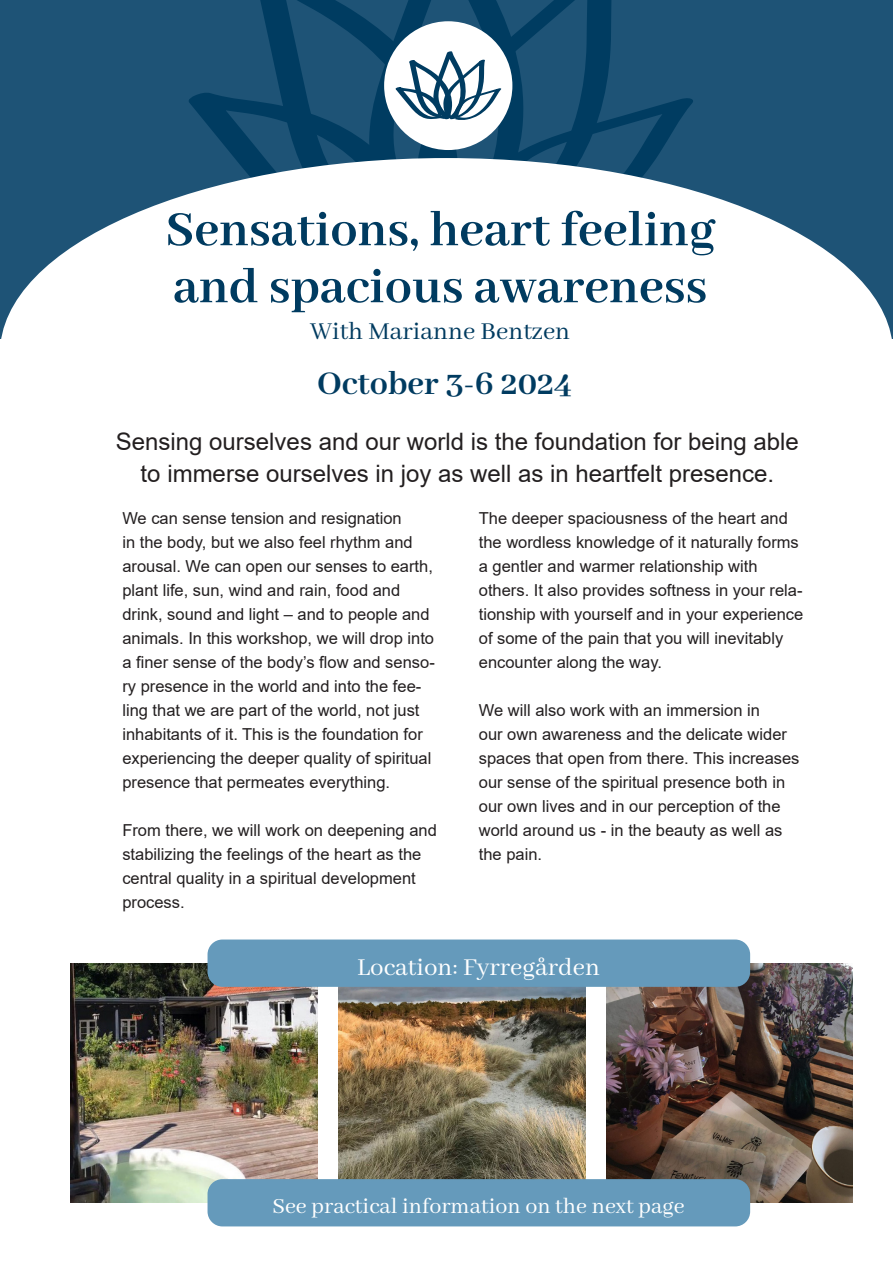
<style>
.page{position:relative;width:893px;height:1263px;background:#fff}
.page>*{position:absolute;margin:0;border:0;box-sizing:border-box;transform-origin:0 0}
.t1{font:700 54px "Abhaya Libre";color:#003b60}
.t2{font:700 36px "Abhaya Libre";color:#003b60}
.t3{font:27px "Abhaya Libre";color:#fff}
.t4{font:27px "Abhaya Libre";color:#003b60}
.t5{font:24px/32.4px "Arial";color:#231f20;text-align:center}
.t6{font:24px "Abhaya Libre";color:#fff}
.t7{font:16.5px/24px "Arial";color:#231f20}
</style>
<div class="page">
<div style="left:0;top:0;width:893px;height:339px;background:#1e5376"></div>
<div style="left:0;top:158px;width:893px;height:391px;background:#fff;border-radius:50%"></div>
<img style="left:71px;top:963px;width:246px;height:240px">
<img style="left:338px;top:987px;width:247px;height:192px">
<img style="left:606px;top:963px;width:247px;height:240px">
<div style="left:208px;top:939px;width:542px;height:48px;background:#659abb;border-radius:15px"></div>
<div style="left:208px;top:1179px;width:542px;height:47px;background:#659abb;border-radius:15px"></div>
<svg style="left:187px;top:0;width:507px;height:195px"></svg>
<p class="t1" style="left:165px;top:200px;width:551px">Sensations, heart feeling</p>
<p class="t1" style="left:173px;top:257px;width:536px">and spacious awareness</p>
<p class="t4" style="left:310px;top:317px;width:262px">With Marianne Bentzen</p>
<p class="t2" style="left:317px;top:364px;width:257px">October 3-6 2024</p>
<p class="t5" style="left:116px;top:425px;width:685px">Sensing ourselves and our world is the foundation for being able to immerse ourselves in joy as well as in heartfelt presence.</p>
<p class="t7" style="left:122px;top:506px;width:314px">We can sense tension and resignation<br>in the body, but we also feel rhythm and arousal. We can open our senses to earth, plant life, sun, wind and rain, food and drink, sound and light – and to people and animals. In this workshop, we will drop into a finer sense of the body’s flow and senso&shy;ry presence in the world and into the fee&shy;ling that we are part of the world, not just inhabitants of it. This is the foundation for experiencing the deeper quality of spiritual presence that permeates everything.</p>
<p class="t7" style="left:122px;top:818px;width:316px">From there, we will work on deepening and stabilizing the feelings of the heart as the central quality in a spiritual development process.</p>
<p class="t7" style="left:479px;top:506px;width:326px">The deeper spaciousness of the heart and the wordless knowledge of it naturally forms a gentler and warmer relationship with others. It also provides softness in your rela&shy;tionship with yourself and in your experience of some of the pain that you will inevitably encounter along the way.</p>
<p class="t7" style="left:479px;top:698px;width:322px">We will also work with an immersion in<br>our own awareness and the delicate wider spaces that open from there. This increases our sense of the spiritual presence both in our own lives and in our perception of the world around us - in the beauty as well as the pain.</p>
<p class="t3" style="left:357px;top:952px;width:244px">Location: Fyrregården</p>
<p class="t6" style="left:272px;top:1193px;width:414px">See practical information on the next page</p>
</div>
